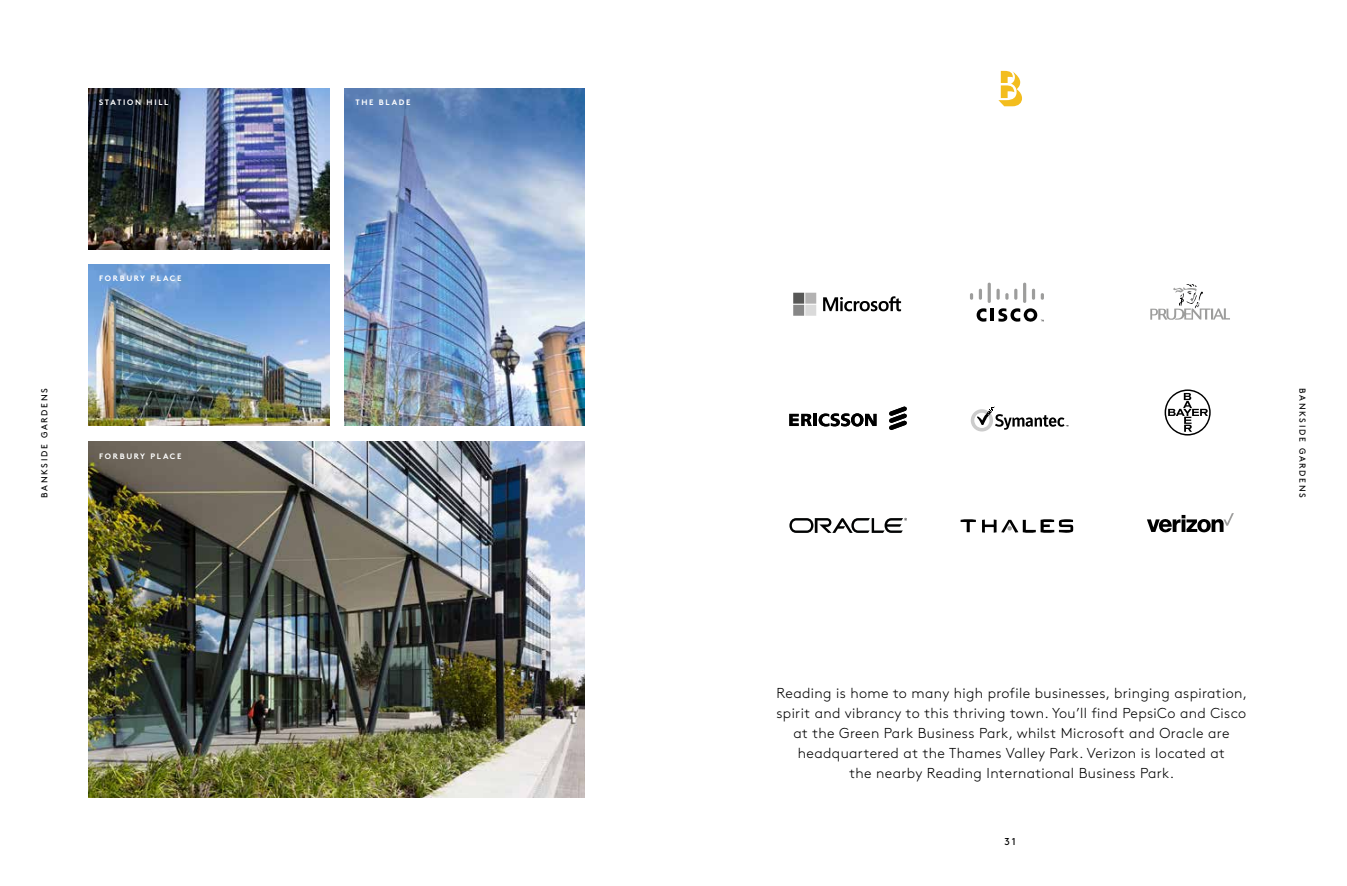
<style>
.page{position:relative;width:1347px;height:886px;background:#fff}
.page>*{position:absolute;margin:0;border:0;box-sizing:border-box;transform-origin:0 0}
.t1{font:300 14.38px/20px "Brown Std";letter-spacing:.025em;color:#000;text-align:center}
.t2{font:10px "Brown Std";color:#000}
.t3{font:8.75px "Brown Std";letter-spacing:.2em;color:#000}
.t4{font:700 7.88px "Brown Std";letter-spacing:.21em;color:#fff}
</style>
<div class="page">
<img style="left:345px;top:89px;width:240px;height:336px">
<img style="left:89px;top:89px;width:240px;height:160px">
<img style="left:89px;top:441px;width:496px;height:356px">
<img style="left:89px;top:264px;width:240px;height:161px">
<hr style="left:990px;top:309px;width:4px;height:12px;background:#000">
<svg style="left:970px;top:283px;width:20px;height:39px"></svg>
<svg style="left:996px;top:283px;width:48px;height:39px"></svg>
<svg style="left:1150px;top:285px;width:80px;height:35px"></svg>
<svg style="left:823px;top:296px;width:78px;height:15px"></svg>
<svg style="left:793px;top:293px;width:23px;height:23px"></svg>
<svg style="left:1164px;top:389px;width:46px;height:46px"></svg>
<svg style="left:1166px;top:391px;width:43px;height:43px"></svg>
<svg style="left:789px;top:413px;width:87px;height:13px"></svg>
<svg style="left:889px;top:406px;width:17px;height:24px"></svg>
<svg style="left:970px;top:406px;width:98px;height:25px"></svg>
<svg style="left:789px;top:518px;width:118px;height:15px"></svg>
<svg style="left:960px;top:519px;width:16px;height:13px"></svg>
<svg style="left:982px;top:519px;width:91px;height:14px"></svg>
<svg style="left:1147px;top:513px;width:86px;height:19px"></svg>
<svg style="left:998px;top:71px;width:24px;height:35px"></svg>
<p class="t4" style="left:99px;top:98px;width:71px">STATION HILL</p>
<p class="t4" style="left:99px;top:273px;width:84px">FORBURY PLACE</p>
<p class="t4" style="left:355px;top:98px;width:57px">THE BLADE</p>
<p class="t3" style="left:39px;top:498px;width:112px;rotate:-90deg">BANKSIDE GARDENS</p>
<p class="t3" style="left:1307px;top:388px;width:112px;rotate:90deg">BANKSIDE GARDENS</p>
<p class="t4" style="left:99px;top:451px;width:84px">FORBURY PLACE</p>
<p class="t1" style="left:776px;top:683px;width:472px">Reading is home to many high profile businesses, bringing aspiration, spirit and vibrancy to this thriving town. You’ll find PepsiCo and Cisco at the Green Park Business Park, whilst Microsoft and Oracle are headquartered at the Thames Valley Park. Verizon is located at<br>the nearby Reading International Business Park.</p>
<p class="t2" style="left:1004px;top:836px;width:13px">31</p>
</div>
